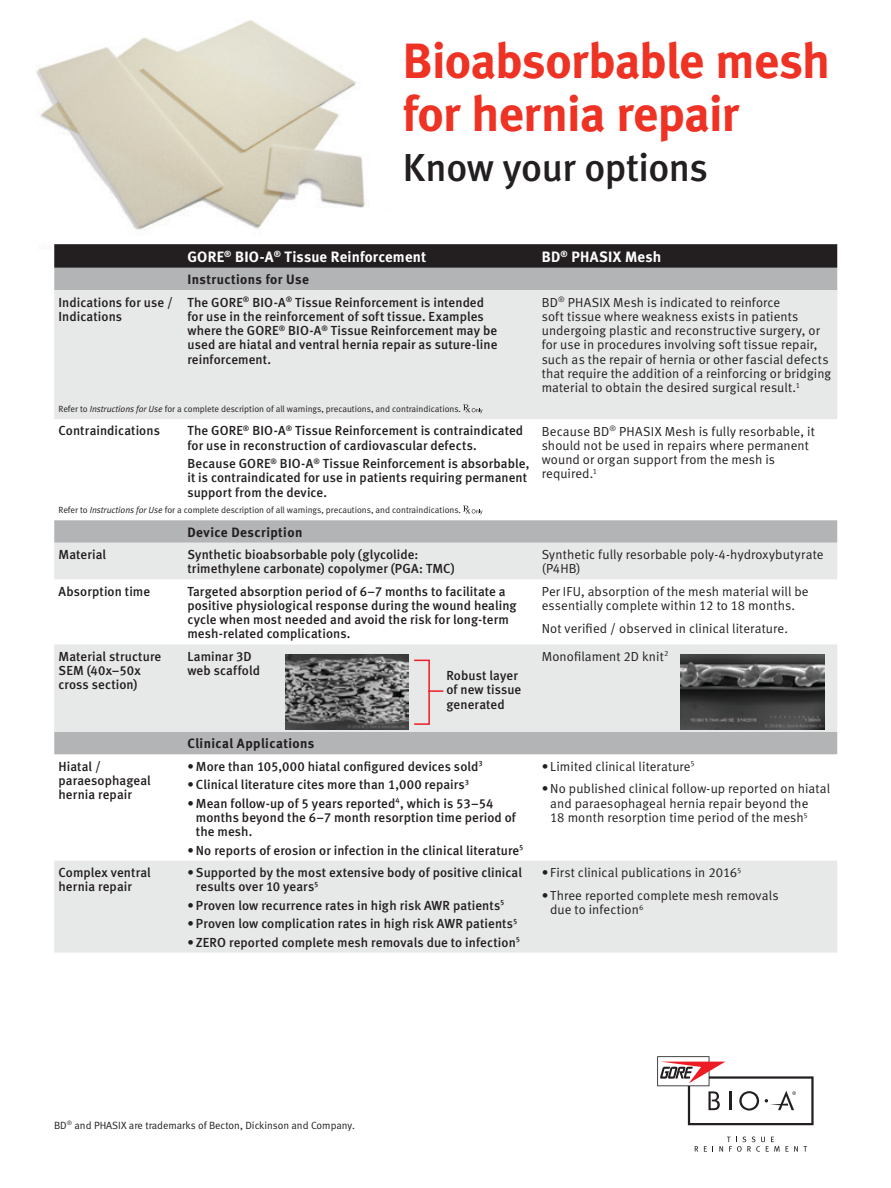
<style>
.page{position:relative;width:891px;height:1188px;background:#fff}
.page>*{position:absolute;margin:0;border:0;box-sizing:border-box;transform-origin:0 0}
.t1{font:49.5px/52.5px "Meta Bold LF";letter-spacing:-.015em;color:#ee3224}
.t2{font:39px "Meta Medium LF";letter-spacing:-.015em;color:#231f20}
.t3{font:15px "Meta Bold LF";letter-spacing:.015em;color:#fff}
.t4{font:13.5px "Meta Bold LF";letter-spacing:.03em;color:#231f20}
.t5{font:13.2px/14.2px "Meta Medium LF";letter-spacing:.005em;color:#231f20}
.t6{font:13.2px/14.2px "Meta Normal LF";letter-spacing:.01em;color:#231f20}
.t7{font:10.5px "Meta Normal LF";color:#231f20}
.t8{font:9px "Meta Normal LF";color:#231f20}
.s1{font-style:italic}
</style>
<div class="page">
<img style="left:36px;top:20px;width:329px;height:210px">
<svg style="left:54px;top:244px;width:783px;height:24px;background:#262324"></svg>
<div style="left:54px;top:268px;width:783px;height:486px;background:#b2b4b6"></div>
<svg style="left:54px;top:290px;width:783px;height:442px;fill:#e7e8e8"></svg>
<div style="left:54px;top:861px;width:783px;height:92px;background:#e7e8e8"></div>
<svg style="left:463px;top:405px;width:20px;height:8px"></svg>
<svg style="left:463px;top:506px;width:20px;height:8px"></svg>
<svg style="left:695px;top:1146px;width:3px;height:6px"></svg>
<svg style="left:704px;top:1146px;width:3px;height:6px"></svg>
<svg style="left:719px;top:1137px;width:61px;height:15px"></svg>
<svg style="left:786px;top:1146px;width:21px;height:6px"></svg>
<svg style="left:657px;top:1056px;width:157px;height:69px"></svg>
<img style="left:286px;top:655px;width:123px;height:75px">
<img style="left:680px;top:655px;width:144px;height:75px">
<svg style="left:413px;top:659px;width:30px;height:67px;background:#e7d7d8"></svg>
<h1 class="t1" style="left:403px;top:34px;width:429px">Bioabsorbable mesh for hernia repair</h1>
<h2 class="t2" style="left:403px;top:145px;width:307px">Know your options</h2>
<p class="t3" style="left:187px;top:248px;width:240px">GORE<sup>®</sup> BIO-A<sup>®</sup> Tissue Reinforcement</p>
<p class="t3" style="left:542px;top:248px;width:121px">BD<sup>®</sup> PHASIX Mesh</p>
<p class="t4" style="left:187px;top:272px;width:123px">Instructions for Use</p>
<p class="t5" style="left:59px;top:295px;width:116px">Indications for use /<br>Indications</p>
<p class="t5" style="left:187px;top:295px;width:312px">The GORE<sup>®</sup> BIO-A<sup>®</sup> Tissue Reinforcement is intended for use in the reinforcement of soft tissue. Examples where the GORE<sup>®</sup> BIO-A<sup>®</sup> Tissue Reinforcement may be used are hiatal and ventral hernia repair as suture-line reinforcement.</p>
<p class="t6" style="left:542px;top:295px;width:291px">BD<sup>®</sup> PHASIX Mesh is indicated to reinforce<br>soft tissue where weakness exists in patients undergoing plastic and reconstructive surgery, or for use in procedures involving soft tissue repair, such as the repair of hernia or other fascial defects that require the addition of a reinforcing or bridging material to obtain the desired surgical result.<sup>1</sup></p>
<p class="t8" style="left:59px;top:403px;width:404px">Refer to <span class="s1">Instructions for Use</span> for a complete description of all warnings, precautions, and contraindications.</p>
<p class="t5" style="left:59px;top:424px;width:103px">Contraindications</p>
<p class="t5" style="left:187px;top:424px;width:337px">The GORE<sup>®</sup> BIO-A<sup>®</sup> Tissue Reinforcement is contraindicated for use in reconstruction of cardiovascular defects.</p>
<p class="t5" style="left:187px;top:456px;width:343px">Because GORE<sup>®</sup> BIO-A<sup>®</sup> Tissue Reinforcement is absorbable, it is contraindicated for use in patients requiring permanent support from the device.</p>
<p class="t6" style="left:542px;top:424px;width:274px">Because BD<sup>®</sup> PHASIX Mesh is fully resorbable, it should not be used in repairs where permanent wound or organ support from the mesh is required.<sup>1</sup></p>
<p class="t8" style="left:59px;top:504px;width:404px">Refer to <span class="s1">Instructions for Use</span> for a complete description of all warnings, precautions, and contraindications.</p>
<p class="t4" style="left:187px;top:524px;width:116px">Device Description</p>
<p class="t5" style="left:59px;top:547px;width:49px">Material</p>
<p class="t5" style="left:187px;top:547px;width:269px">Synthetic bioabsorbable poly (glycolide: trimethylene carbonate) copolymer (PGA: TMC)</p>
<p class="t6" style="left:542px;top:547px;width:283px">Synthetic fully resorbable poly-4-hydroxybutyrate (P4HB)</p>
<p class="t5" style="left:59px;top:584px;width:93px">Absorption time</p>
<p class="t5" style="left:187px;top:584px;width:331px">Targeted absorption period of 6–7 months to facilitate a positive physiological response during the wound healing cycle when most needed and avoid the risk for long-term mesh-related complications.</p>
<p class="t6" style="left:542px;top:584px;width:268px">Per IFU, absorption of the mesh material will be essentially complete within 12 to 18 months.</p>
<p class="t6" style="left:542px;top:621px;width:248px">Not verified / observed in clinical literature.</p>
<p class="t5" style="left:59px;top:649px;width:104px">Material structure<br>SEM (40x–50x cross section)</p>
<p class="t5" style="left:187px;top:649px;width:74px">Laminar 3D web scaffold</p>
<p class="t6" style="left:542px;top:649px;width:128px">Monofilament 2D knit<sup>2</sup></p>
<p class="t5" style="left:446px;top:668px;width:76px">Robust layer of new tissue generated</p>
<p class="t4" style="left:187px;top:736px;width:128px">Clinical Applications</p>
<p class="t5" style="left:59px;top:759px;width:94px">Hiatal / paraesophageal hernia repair</p>
<p class="t5" style="left:187px;top:759px;width:297px">• More than 105,000 hiatal configured devices sold<sup>3</sup></p>
<p class="t5" style="left:187px;top:777px;width:283px">• Clinical literature cites more than 1,000 repairs<sup>3</sup></p>
<p class="t5" style="left:196px;top:796px;width:322px;text-indent:-8px">• Mean follow-up of 5 years reported<sup>4</sup>, which is 53–54 months beyond the 6–7 month resorption time period of the mesh.</p>
<p class="t5" style="left:187px;top:843px;width:338px">• No reports of erosion or infection in the clinical literature<sup>5</sup></p>
<p class="t5" style="left:59px;top:865px;width:94px">Complex ventral hernia repair</p>
<p class="t5" style="left:196px;top:865px;width:328px;text-indent:-9px">• Supported by the most extensive body of positive clinical results over 10 years<sup>5</sup></p>
<p class="t5" style="left:187px;top:898px;width:319px">• Proven low recurrence rates in high risk AWR patients<sup>5</sup></p>
<p class="t5" style="left:187px;top:916px;width:331px">• Proven low complication rates in high risk AWR patients<sup>5</sup></p>
<p class="t5" style="left:187px;top:935px;width:334px">• ZERO reported complete mesh removals due to infection<sup>5</sup></p>
<p class="t6" style="left:542px;top:759px;width:155px">• Limited clinical literature<sup>5</sup></p>
<p class="t6" style="left:550px;top:782px;width:281px;text-indent:-9px">•No published clinical follow-up reported on hiatal and paraesophageal hernia repair beyond the<br>18 month resorption time period of the mesh<sup>5</sup></p>
<p class="t6" style="left:542px;top:865px;width:201px">• First clinical publications in 2016<sup>5</sup></p>
<p class="t6" style="left:550px;top:888px;width:230px;text-indent:-9px">• Three reported complete mesh removals due to infection<sup>6</sup></p>
<p class="t7" style="left:54px;top:1119px;width:302px">BD<sup>®</sup> and PHASIX are trademarks of Becton, Dickinson and Company.</p>
</div>
